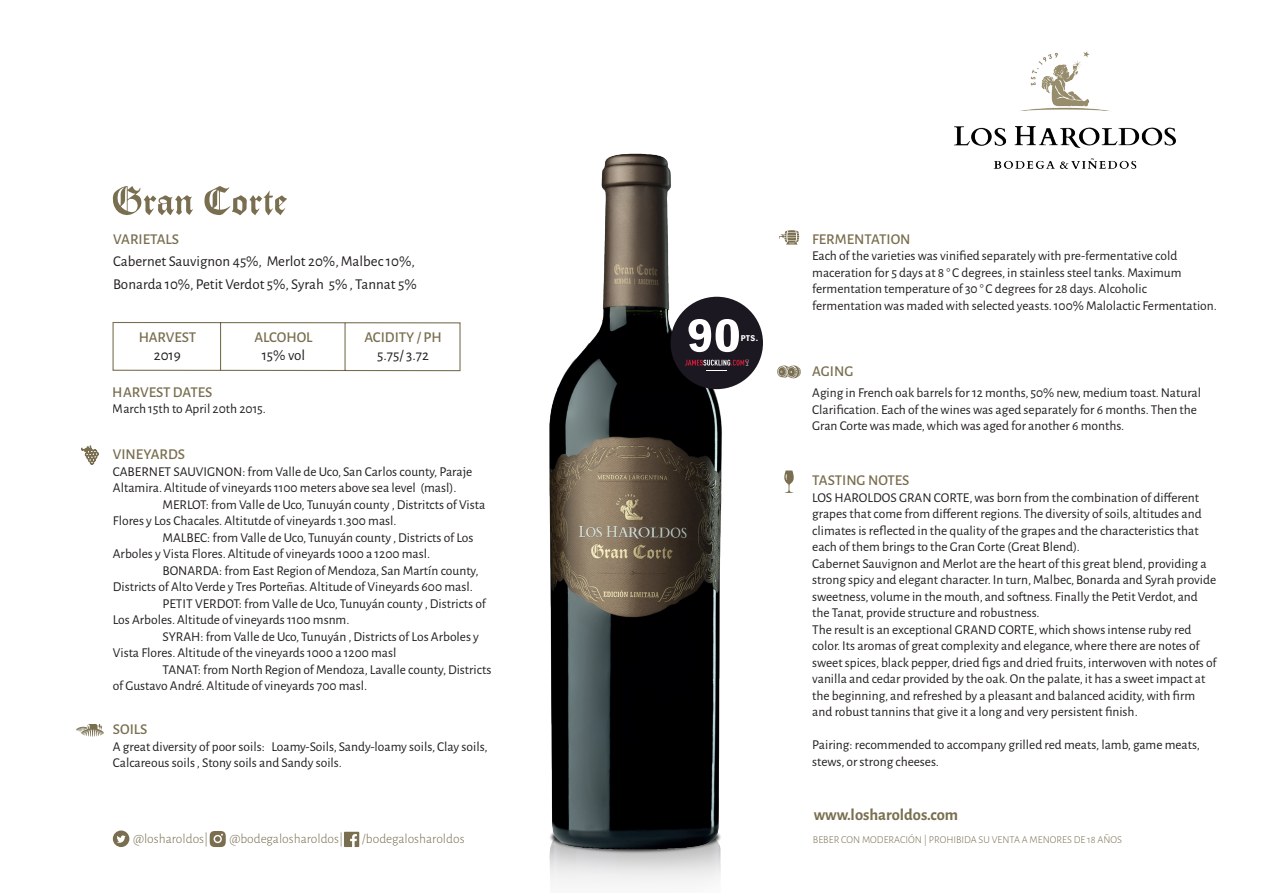
<style>
.page{position:relative;width:1263px;height:893px;background:#fff}
.page>*{position:absolute;margin:0;border:0;box-sizing:border-box;transform-origin:0 0}
.t1{font:600 condensed 48.15px "Franklin Gothic";color:#fff;scale:1.09 1}
.t2{font:700 16.5px "Alegreya Sansht Pro";color:#796e4f}
.t3{font:15px/22.2px "Alegreya Sansht Pro";color:#231f20}
.t4{font:500 15px "Alegreya Sansht Pro";color:#796e4f}
.t5{font:13.5px/16.5px "Alegreya Sansht Pro";color:#231f20}
.t6{font:300 13.5px "Alegreya Sansht Pro";color:#796e4f}
.t7{font:300 10.5px "Alegreya Sansht Pro";color:#796e4f}
.t8{font:600 condensed 8.7px "Franklin Gothic";color:#fff;scale:1.09 1}
</style>
<div class="page">
<img style="left:954px;top:51px;width:222px;height:118px">
<svg style="left:777px;top:365px;width:24px;height:13px"></svg>
<svg style="left:784px;top:470px;width:10px;height:23px"></svg>
<svg style="left:779px;top:230px;width:20px;height:15px"></svg>
<svg style="left:210px;top:831px;width:16px;height:16px"></svg>
<svg style="left:113px;top:830px;width:16px;height:17px"></svg>
<svg style="left:344px;top:832px;width:15px;height:15px"></svg>
<hr style="left:220px;top:322px;width:1px;height:48px;background:#796e4f">
<hr style="left:344px;top:323px;width:2px;height:48px;background:#796e4f">
<div style="left:113px;top:322px;width:348px;height:49px;border:1px solid #796e4f"></div>
<svg style="left:204px;top:186px;width:83px;height:29px"></svg>
<svg style="left:113px;top:186px;width:80px;height:29px"></svg>
<svg style="left:81px;top:446px;width:18px;height:19px"></svg>
<svg style="left:76px;top:724px;width:28px;height:13px"></svg>
<img style="left:549px;top:153px;width:181px;height:703px">
<div style="left:671px;top:297px;width:92px;height:92px;background:#1c1822;border-radius:50%"></div>
<svg style="left:685px;top:359px;width:64px;height:12px"></svg>
<p class="t4" style="left:113px;top:229px;width:68px">VARIETALS</p>
<p class="t3" style="left:113px;top:250px;width:305px">Cabernet Sauvignon 45%, Merlot 20%, Malbec 10%,<br>Bonarda 10%, Petit Verdot 5%, Syrah 5% , Tannat 5%</p>
<p class="t4" style="left:812px;top:228px;width:100px">FERMENTATION</p>
<p class="t5" style="left:812px;top:247px;width:406px">Each of the varieties was vinified separately with pre-fermentative cold maceration for 5 days at 8 ° C degrees, in stainless steel tanks. Maximum fermentation temperature of 30 ° C degrees for 28 days. Alcoholic fermentation was maded with selected yeasts. 100% Malolactic Fermentation.</p>
<p class="t4" style="left:138px;top:326px;width:59px">HARVEST</p>
<p class="t3" style="left:154px;top:343px;width:28px">2019</p>
<p class="t4" style="left:254px;top:326px;width:60px">ALCOHOL</p>
<p class="t3" style="left:262px;top:343px;width:45px">15% vol</p>
<p class="t4" style="left:364px;top:326px;width:79px">ACIDITY / PH</p>
<p class="t3" style="left:377px;top:343px;width:53px">5.75/ 3.72</p>
<h1 class="t1" style="left:687px;top:303px;width:51px">90</h1>
<p class="t8" style="left:741px;top:332px;width:17px">PTS.</p>
<p class="t4" style="left:113px;top:382px;width:101px">HARVEST DATES</p>
<p class="t5" style="left:113px;top:400px;width:155px">March 15th to April 20th 2015.</p>
<p class="t4" style="left:812px;top:361px;width:43px">AGING</p>
<p class="t5" style="left:812px;top:384px;width:390px">Aging in French oak barrels for 12 months, 50% new, medium toast. Natural<br>Clarification. Each of the wines was aged separately for 6 months. Then the<br>Gran Corte was made, which was aged for another 6 months.</p>
<p class="t4" style="left:113px;top:444px;width:74px">VINEYARDS</p>
<p class="t5" style="left:113px;top:462px;width:361px">CABERNET SAUVIGNON: from Valle de Uco, San Carlos county, Paraje<br>Altamira. Altitude of vineyards 1100 meters above sea level (masl).</p>
<p class="t5" style="left:113px;top:495px;width:374px;text-indent:50px">MERLOT: from Valle de Uco, Tunuyán county , Distritcts of Vista<br>Flores y Los Chacales. Altitutde of vineyards 1.300 masl.</p>
<p class="t5" style="left:113px;top:528px;width:362px;text-indent:50px">MALBEC: from Valle de Uco, Tunuyán county , Districts of Los<br>Arboles y Vista Flores. Altitude of vineyards 1000 a 1200 masl.</p>
<p class="t5" style="left:162px;top:561px;width:318px">BONARDA: from East Region of Mendoza, San Martín county,</p>
<p class="t5" style="left:113px;top:578px;width:361px">Districts of Alto Verde y Tres Porteñas. Altitude of Vineyards 600 masl.</p>
<p class="t5" style="left:162px;top:594px;width:325px">PETIT VERDOT: from Valle de Uco, Tunuyán county , Districts of</p>
<p class="t5" style="left:113px;top:611px;width:238px">Los Arboles. Altitude of vineyards 1100 msnm.</p>
<p class="t5" style="left:162px;top:627px;width:318px">SYRAH: from Valle de Uco, Tunuyán , Districts of Los Arboles y</p>
<p class="t5" style="left:113px;top:644px;width:285px">Vista Flores. Altitude of the vineyards 1000 a 1200 masl</p>
<p class="t5" style="left:162px;top:660px;width:330px">TANAT: from North Region of Mendoza, Lavalle county, Districts</p>
<p class="t5" style="left:113px;top:677px;width:256px">of Gustavo André. Altitude of vineyards 700 masl.</p>
<p class="t4" style="left:113px;top:719px;width:36px">SOILS</p>
<p class="t5" style="left:113px;top:738px;width:376px">A great diversity of poor soils: Loamy-Soils, Sandy-loamy soils, Clay soils,<br>Calcareous soils , Stony soils and Sandy soils.</p>
<p class="t4" style="left:812px;top:470px;width:99px">TASTING NOTES</p>
<p class="t5" style="left:812px;top:489px;width:406px">LOS HAROLDOS GRAN CORTE, was born from the combination of different grapes that come from different regions. The diversity of soils, altitudes and climates is reflected in the quality of the grapes and the characteristics that each of them brings to the Gran Corte (Great Blend).<br>Cabernet Sauvignon and Merlot are the heart of this great blend, providing a strong spicy and elegant character. In turn, Malbec, Bonarda and Syrah provide sweetness, volume in the mouth, and softness. Finally the Petit Verdot, and the Tanat, provide structure and robustness.<br>The result is an exceptional GRAND CORTE, which shows intense ruby red color. Its aromas of great complexity and elegance, where there are notes of sweet spices, black pepper, dried figs and dried fruits, interwoven with notes of vanilla and cedar provided by the oak. On the palate, it has a sweet impact at the beginning, and refreshed by a pleasant and balanced acidity, with firm and robust tannins that give it a long and very persistent finish.</p>
<p class="t5" style="left:812px;top:736px;width:389px">Pairing: recommended to accompany grilled red meats, lamb, game meats, stews, or strong cheeses.</p>
<p class="t2" style="left:814px;top:803px;width:146px">www.losharoldos.com</p>
<p class="t6" style="left:133px;top:830px;width:77px">@losharoldos|</p>
<p class="t6" style="left:229px;top:830px;width:116px">@bodegalosharoldos|</p>
<p class="t6" style="left:362px;top:830px;width:104px">/bodegalosharoldos</p>
<p class="t7" style="left:813px;top:833px;width:310px">BEBER CON MODERACIÓN | PROHIBIDA SU VENTA A MENORES DE 18 AÑOS</p>
</div>
